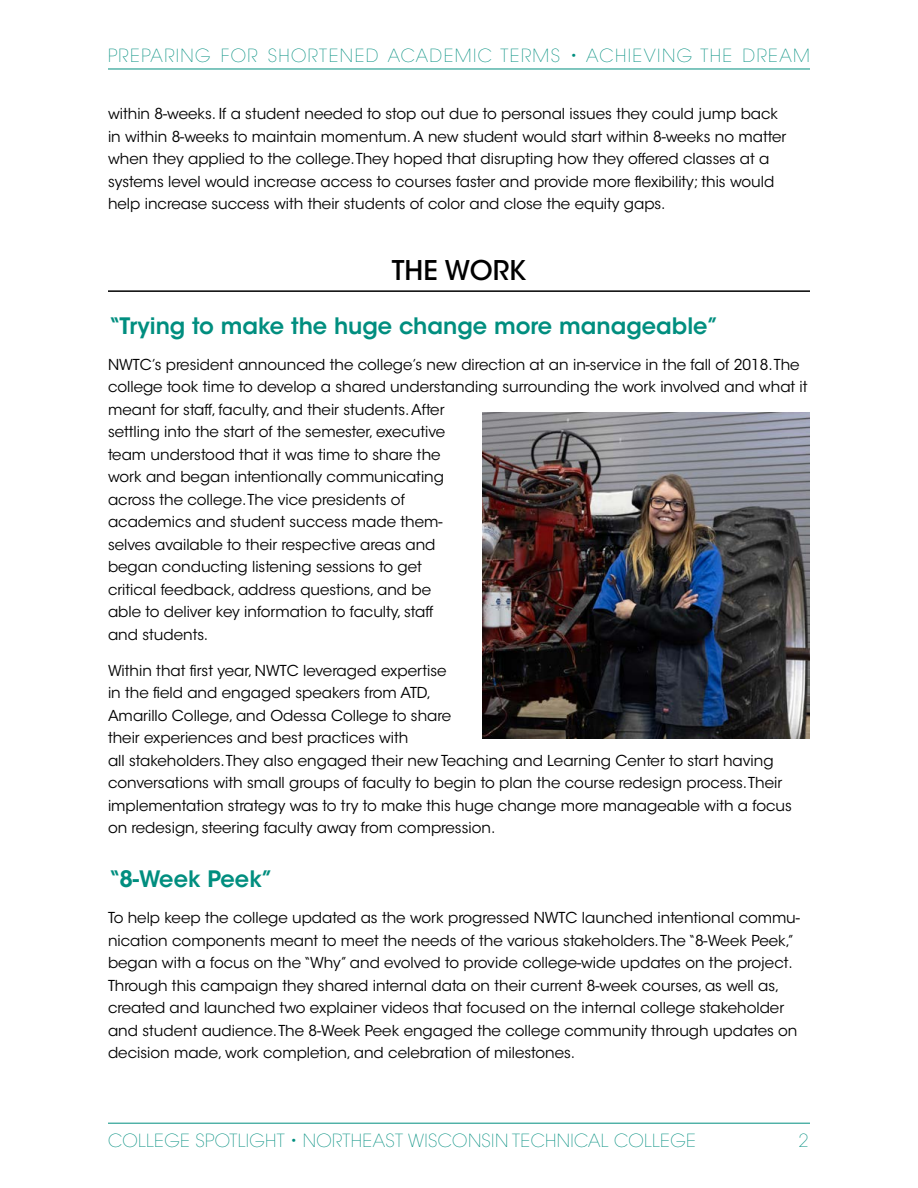
<style>
.page{position:relative;width:918px;height:1188px;background:#fff}
.page>*{position:absolute;margin:0;border:0;box-sizing:border-box;transform-origin:0 0}
.t1{font:500 27px "ITC Avant Garde Std";color:#000}
.t2{font:600 22.5px "ITC Avant Garde Std";color:#008e7f}
.t3{font:200 18px "ITC Avant Garde Std";letter-spacing:.08em;color:#008e7f}
.t4{font:200 18px "ITC Avant Garde Std";letter-spacing:.02em;color:#008e7f}
.t5{font:15px/22.5px "ITC Avant Garde Std";color:#000}
</style>
<div class="page">
<hr style="left:108px;top:69px;width:702px;height:1px;background:#008e7f">
<hr style="left:108px;top:1123px;width:702px;height:1px;background:#008e7f">
<hr style="left:108px;top:290px;width:702px;height:2px;background:#000">
<img style="left:483px;top:412px;width:327px;height:326px">
<p class="t3" style="left:108px;top:45px;width:704px">PREPARING FOR SHORTENED ACADEMIC TERMS • ACHIEVING THE DREAM</p>
<p class="t5" style="left:108px;top:103px;width:680px">within 8-weeks. If a student needed to stop out due to personal issues they could jump back in within 8-weeks to maintain momentum. A new student would start within 8-weeks no matter when they applied to the college. They hoped that disrupting how they offered classes at a systems level would increase access to courses faster and provide more flexibility; this would help increase success with their students of color and close the equity gaps.</p>
<h1 class="t1" style="left:392px;top:253px;width:136px">THE WORK</h1>
<h2 class="t2" style="left:108px;top:311px;width:613px">“Trying to make the huge change more manageable”</h2>
<p class="t5" style="left:108px;top:353px;width:701px">NWTC’s president announced the college’s new direction at an in-service in the fall of 2018. The college took time to develop a shared understanding surrounding the work involved and what it meant for staff, faculty, and their students. After<br>settling into the start of the semester, executive<br>team understood that it was time to share the<br>work and began intentionally communicating<br>across the college. The vice presidents of<br>academics and student success made them-<br>selves available to their respective areas and<br>began conducting listening sessions to get<br>critical feedback, address questions, and be<br>able to deliver key information to faculty, staff<br>and students.</p>
<p class="t5" style="left:108px;top:659px;width:685px">Within that first year, NWTC leveraged expertise<br>in the field and engaged speakers from ATD,<br>Amarillo College, and Odessa College to share<br>their experiences and best practices with<br>all stakeholders. They also engaged their new Teaching and Learning Center to start having conversations with small groups of faculty to begin to plan the course redesign process. Their implementation strategy was to try to make this huge change more manageable with a focus on redesign, steering faculty away from compression.</p>
<h2 class="t2" style="left:108px;top:865px;width:167px">“8-Week Peek”</h2>
<p class="t5" style="left:108px;top:907px;width:693px">To help keep the college updated as the work progressed NWTC launched intentional commu&shy;nication components meant to meet the needs of the various stakeholders. The “8-Week Peek,” began with a focus on the “Why” and evolved to provide college-wide updates on the project.<br>Through this campaign they shared internal data on their current 8-week courses, as well as, created and launched two explainer videos that focused on the internal college stakeholder and student audience. The 8-Week Peek engaged the college community through updates on decision made, work completion, and celebration of milestones.</p>
<p class="t4" style="left:108px;top:1130px;width:589px">COLLEGE SPOTLIGHT • NORTHEAST WISCONSIN TECHNICAL COLLEGE</p>
<p class="t4" style="left:799px;top:1130px;width:11px">2</p>
</div>
